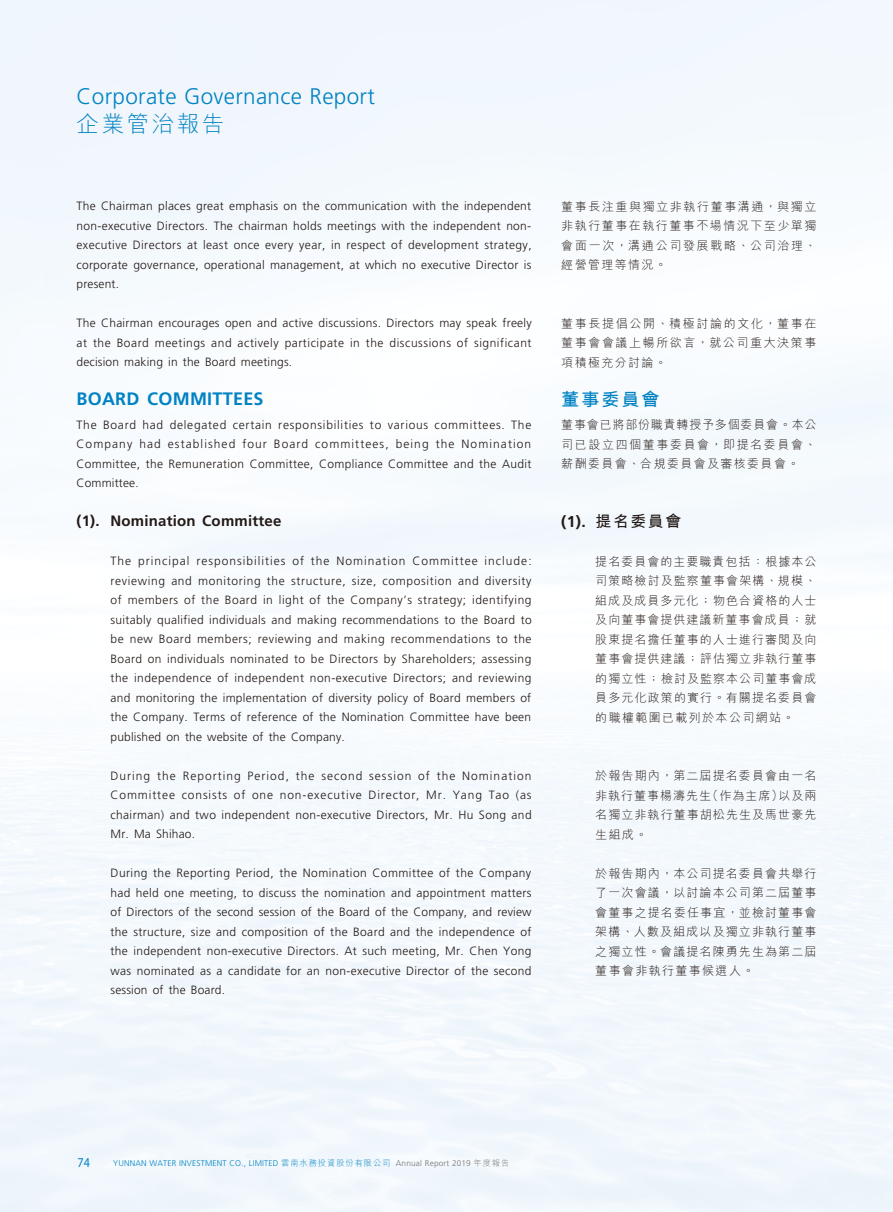
<style>
.page{position:relative;width:893px;height:1212px;background:#fff}
.page>*{position:absolute;margin:0;border:0;box-sizing:border-box;transform-origin:0 0}
.t1{font:300 22.5px "Frutiger";letter-spacing:.015em;color:#0082c3}
.t2{font:300 22.5px "M Hei HK";letter-spacing:.115em;color:#0082c3}
.t3{font:700 18px "Frutiger";letter-spacing:.015em;color:#0082c3}
.t4{font:700 18px "M Hei HK";letter-spacing:.115em;color:#0082c3}
.t5{font:700 15.75px "M Hei HK";letter-spacing:.115em;color:#231916}
.t6{font:700 15px "Frutiger";letter-spacing:.015em;color:#231916}
.t7{font:13.5px "Myriad Pro";color:#0082c3;scale:.9 1}
.t8{font:300 12px/19.5px "Frutiger";letter-spacing:.025em;color:#231916;text-align:justify}
.t9{font:300 12px/19.5px "M Hei HK";letter-spacing:.115em;color:#231916;text-align:justify}
.t10{font:300 8.25px "Frutiger";letter-spacing:.025em;color:#0082c3}
.s1{font-family:"Frutiger"}
.s2{font-family:"M Hei HK"}
.s3{color:#727272}
.s4{font-family:"M Hei HK";color:#727272}
</style>
<div class="page">
<h1 class="t1" style="left:77px;top:84px;width:300px">Corporate Governance Report</h1>
<h1 class="t2" style="left:77px;top:108px;width:149px">企業管治報告</h1>
<p class="t8" style="left:77px;top:196px;width:457px">The Chairman places great emphasis on the communication with the independent non-executive Directors. The chairman holds meetings with the independent non&shy;executive Directors at least once every year, in respect of development strategy, corporate governance, operational management, at which no executive Director is present.</p>
<p class="t8" style="left:77px;top:313px;width:457px">The Chairman encourages open and active discussions. Directors may speak freely at the Board meetings and actively participate in the discussions of significant decision making in the Board meetings.</p>
<h2 class="t3" style="left:77px;top:388px;width:189px">BOARD COMMITTEES</h2>
<p class="t8" style="left:77px;top:415px;width:456px">The Board had delegated certain responsibilities to various committees. The Company had established four Board committees, being the Nomination Committee, the Remuneration Committee, Compliance Committee and the Audit Committee.</p>
<p class="t6" style="left:77px;top:512px;width:206px">(1). Nomination Committee</p>
<p class="t8" style="left:111px;top:552px;width:423px">The principal responsibilities of the Nomination Committee include: reviewing and monitoring the structure, size, composition and diversity of members of the Board in light of the Company’s strategy; identifying suitably qualified individuals and making recommendations to the Board to be new Board members; reviewing and making recommendations to the Board on individuals nominated to be Directors by Shareholders; assessing the independence of independent non-executive Directors; and reviewing and monitoring the implementation of diversity policy of Board members of the Company. Terms of reference of the Nomination Committee have been published on the website of the Company.</p>
<p class="t8" style="left:111px;top:766px;width:423px">During the Reporting Period, the second session of the Nomination Committee consists of one non-executive Director, Mr. Yang Tao (as chairman) and two independent non-executive Directors, Mr. Hu Song and Mr. Ma Shihao.</p>
<p class="t8" style="left:111px;top:864px;width:422px">During the Reporting Period, the Nomination Committee of the Company had held one meeting, to discuss the nomination and appointment matters of Directors of the second session of the Board of the Company, and review the structure, size and composition of the Board and the independence of the independent non-executive Directors. At such meeting, Mr. Chen Yong was nominated as a candidate for an non-executive Director of the second session of the Board.</p>
<p class="t9" style="left:561px;top:196px;width:257px">董事長注重與獨立非執行董事溝通，與獨立非執行董事在執行董事不場情況下至少單獨會面一次，溝通公司發展戰略、公司治理、經營管理等情況。</p>
<p class="t9" style="left:561px;top:313px;width:257px">董事長提倡公開、積極討論的文化，董事在董事會會議上暢所欲言，就公司重大決策事項積極充分討論。</p>
<h2 class="t4" style="left:561px;top:386px;width:100px">董事委員會</h2>
<p class="t9" style="left:561px;top:415px;width:257px">董事會已將部份職責轉授予多個委員會。本公司已設立四個董事委員會，即提名委員會、薪酬委員會、合規委員會及審核委員會。</p>
<h3 class="t5" style="left:561px;top:510px;width:121px"><span class="s1">(1).</span> 提名委員會</h3>
<p class="t9" style="left:595px;top:551px;width:223px">提名委員會的主要職責包括：根據本公司策略檢討及監察董事會架構、規模、組成及成員多元化；物色合資格的人士及向董事會提供建議新董事會成員；就股東提名擔任董事的人士進行審閱及向董事會提供建議；評估獨立非執行董事的獨立性；檢討及監察本公司董事會成員多元化政策的實行。有關提名委員會的職權範圍已載列於本公司網站。</p>
<p class="t9" style="left:595px;top:766px;width:223px">於報告期內，第二屆提名委員會由一名非執行董事楊濤先生（作為主席）以及兩名獨立非執行董事胡松先生及馬世豪先生組成。</p>
<p class="t9" style="left:595px;top:863px;width:223px">於報告期內，本公司提名委員會共舉行了一次會議，以討論本公司第二屆董事會董事之提名委任事宜，並檢討董事會架構、人數及組成以及獨立非執行董事之獨立性。會議提名陳勇先生為第二屆董事會非執行董事候選人。</p>
<p class="t7" style="left:78px;top:1155px;width:15px">74</p>
<p class="t10" style="left:113px;top:1159px;width:398px">YUNNAN WATER INVESTMENT CO., LIMITED <span class="s2">雲南水務投資股份有限公司</span> <span class="s3">Annual Report 2019</span> <span class="s4">年度報告</span></p>
</div>
